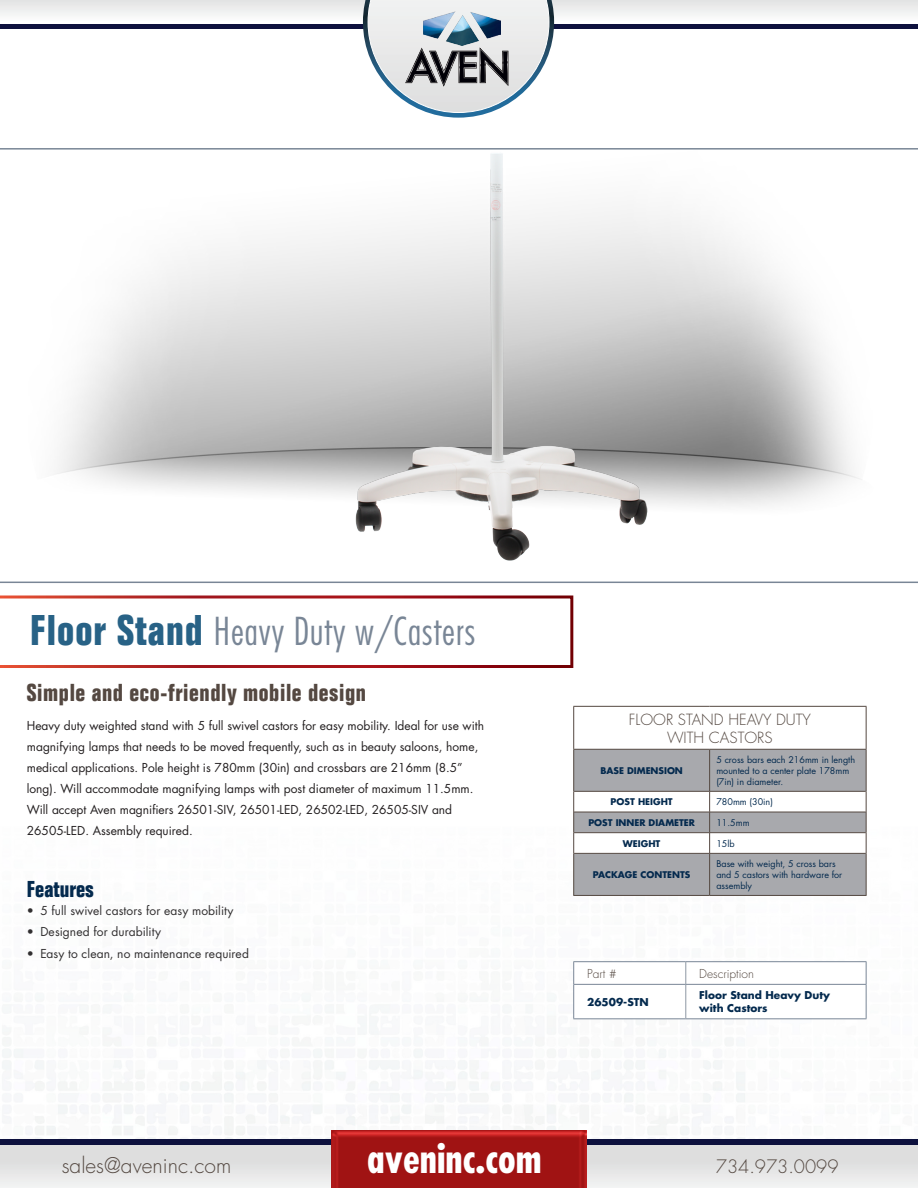
<style>
.page{position:relative;width:918px;height:1188px;background:#fff}
.page>*{position:absolute;margin:0;border:0;box-sizing:border-box;transform-origin:0 0}
.t1{font:700 condensed 40.5px "Futura";color:#fff}
.t2{font:300 condensed 37.5px "Futura";letter-spacing:.025em;color:#798696}
.t3{font:700 condensed 24px "Folio";letter-spacing:.025em;color:#544841}
.Features_Title{font:700 condensed 22.5px "Folio";color:#042a4e}
.t4{font:300 21px "Futura";color:#544841}
.t5{font:300 18px "Futura";color:#544841}
.t6{font:300 15px "Futura";color:#544841}
.Body_-_First_Sentenc{font:12px/21px "Futura";color:#231f20}
.t7{font:12px "Futura";letter-spacing:.005em;color:#312f30}
.t8{font:300 12px "Futura";color:#544841}
.t9{font:700 10.5px/12.6px "Futura";color:#042a4e}
.t10{font:9px/10.8px "Futura";color:#042a4e}
.t11{font:700 9px "Futura";color:#042a4e}
.s1{font-family:"Folio";font-weight:700;font-size:42px;color:#286286}
</style>
<div class="page">
<img style="left:2px;top:997px;width:865px;height:142px">
<div style="left:0;top:1139px;width:918px;height:49px;background:#0d113e"></div>
<div style="left:0;top:1145px;width:918px;height:43px;background:linear-gradient(to bottom,#d9d8d8,#efefef)"></div>
<img style="left:332px;top:1130px;width:254px;height:58px">
<svg style="left:0;top:23px;width:918px;height:6px;fill:#0d113e"></svg>
<svg style="left:0;top:0;width:918px;height:23px"></svg>
<svg style="left:363px;top:0;width:191px;height:118px"></svg>
<hr style="left:0;top:582px;width:918px;height:1px;background:#798696">
<hr style="left:0;top:148px;width:918px;height:2px;background:#798696">
<img style="left:424px;top:12px;width:76px;height:33px">
<img style="left:28px;top:153px;width:863px;height:429px">
<svg style="left:0;top:595px;width:574px;height:73px"></svg>
<hr style="left:573px;top:961px;width:113px;height:1px;background:#798696">
<hr style="left:686px;top:961px;width:181px;height:1px;background:#798696">
<svg style="left:573px;top:962px;width:294px;height:57px"></svg>
<hr style="left:573px;top:706px;width:137px;height:1px;background:#544841">
<hr style="left:573px;top:707px;width:1px;height:42px;background:#544841">
<hr style="left:710px;top:706px;width:157px;height:1px;background:#544841">
<svg style="left:573px;top:749px;width:294px;height:146px"></svg>
<hr style="left:574px;top:853px;width:136px;height:1px;background:#544841">
<hr style="left:710px;top:853px;width:156px;height:1px;background:#544841">
<hr style="left:709px;top:854px;width:1px;height:41px;background:#544841">
<hr style="left:573px;top:895px;width:137px;height:1px;background:#544841">
<hr style="left:710px;top:895px;width:157px;height:1px;background:#544841">
<hr style="left:866px;top:707px;width:1px;height:42px;background:#544841">
<p class="t2" style="left:30px;top:609px;width:446px"><span class="s1">Floor Stand</span> Heavy Duty w/Casters</p>
<p class="t3" style="left:27px;top:680px;width:341px">Simple and eco-friendly mobile design</p>
<p class="Body_-_First_Sentenc" style="left:27px;top:715px;width:459px">Heavy duty weighted stand with 5 full swivel castors for easy mobility. Ideal for use with magnifying lamps that needs to be moved frequently, such as in beauty saloons, home, medical applications. Pole height is 780mm (30in) and crossbars are 216mm (8.5” long). Will accommodate magnifying lamps with post diameter of maximum 11.5mm.<br>Will accept Aven magnifiers 26501-SIV, 26501-LED, 26502-LED, 26505-SIV and 26505-LED. Assembly required.</p>
<p class="Features_Title" style="left:27px;top:877px;width:69px">Features</p>
<p class="t7" style="left:27px;top:903px;width:208px">• 5 full swivel castors for easy mobility</p>
<p class="t7" style="left:27px;top:924px;width:136px">• Designed for durability</p>
<p class="t7" style="left:27px;top:946px;width:224px">• Easy to clean, no maintenance required</p>
<p class="t6" style="left:629px;top:710px;width:184px">FLOOR STAND HEAVY DUTY</p>
<p class="t6" style="left:667px;top:728px;width:107px">WITH CASTORS</p>
<p class="t11" style="left:600px;top:765px;width:84px">BASE DIMENSION</p>
<p class="t10" style="left:716px;top:754px;width:140px">5 cross bars each 216mm in length mounted to a center plate 178mm (7in) in diameter.</p>
<p class="t11" style="left:611px;top:796px;width:64px">POST HEIGHT</p>
<p class="t10" style="left:716px;top:797px;width:58px">780mm (30in)</p>
<p class="t11" style="left:588px;top:817px;width:108px">POST INNER DIAMETER</p>
<p class="t10" style="left:716px;top:817px;width:35px">11.5mm</p>
<p class="t11" style="left:623px;top:837px;width:39px">WEIGHT</p>
<p class="t10" style="left:716px;top:838px;width:20px">15lb</p>
<p class="t11" style="left:593px;top:869px;width:99px">PACKAGE CONTENTS</p>
<p class="t10" style="left:716px;top:858px;width:127px">Base with weight, 5 cross bars and 5 castors with hardware for assembly</p>
<p class="t8" style="left:587px;top:966px;width:31px">Part #</p>
<p class="t8" style="left:699px;top:966px;width:56px">Description</p>
<p class="t9" style="left:587px;top:995px;width:63px">26509-STN</p>
<p class="t9" style="left:699px;top:989px;width:132px">Floor Stand Heavy Duty with Castors</p>
<h3 class="t4" style="left:62px;top:1152px;width:171px">sales@aveninc.com</h3>
<h1 class="t1" style="left:367px;top:1133px;width:176px">aveninc.com</h1>
<h3 class="t5" style="left:716px;top:1155px;width:124px">734.973.0099</h3>
</div>
